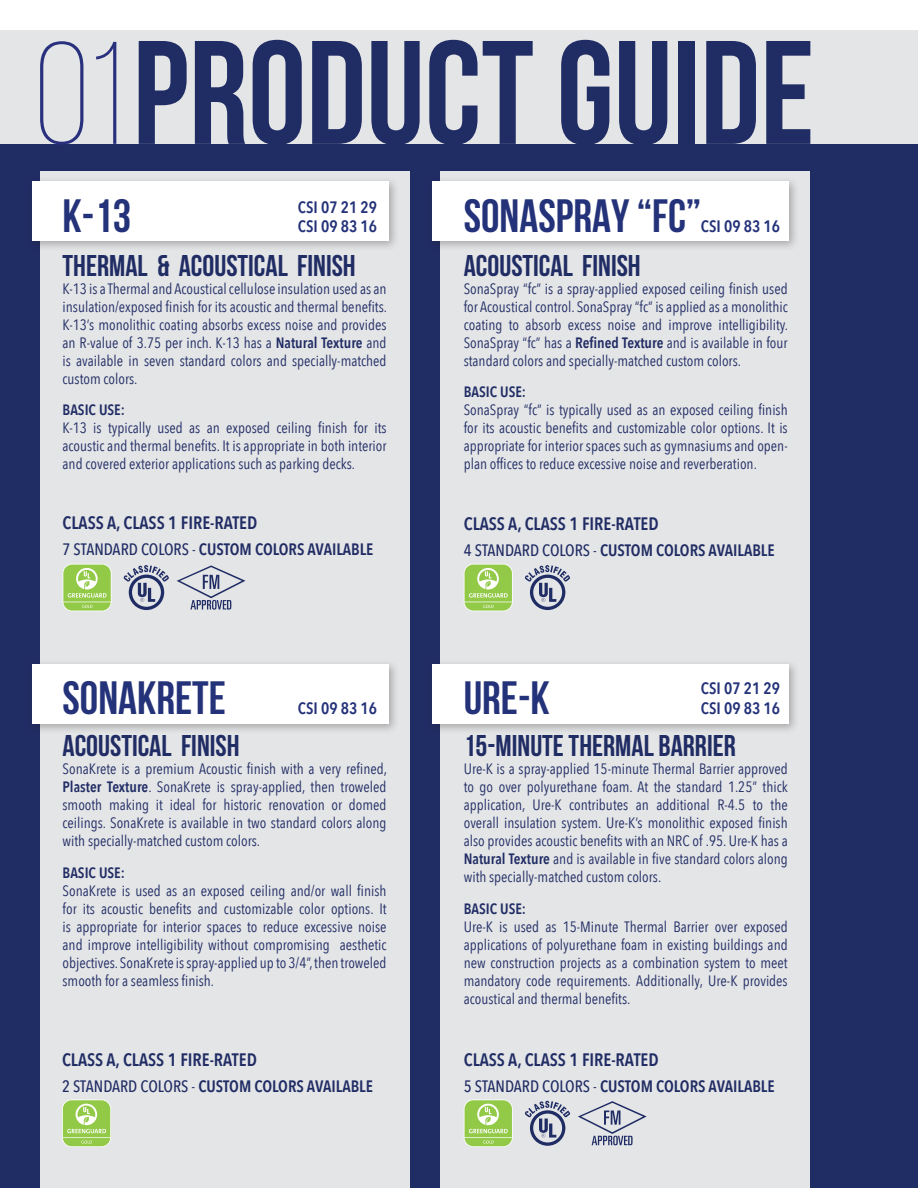
<style>
.page{position:relative;width:918px;height:1188px;background:#fff}
.page>*{position:absolute;margin:0;border:0;box-sizing:border-box;transform-origin:0 0}
.t1{font:700 147px "Bebas Neue";color:#202c64}
.t2{font:700 46.5px "Bebas Neue";color:#243279}
.t3{font:30px "Bebas Neue";color:#202c64}
.t4{font:600 18px "Avenir Next Condensed";color:#202c64}
.t5{font:600 16.5px "Avenir Next Condensed";color:#202c64}
.t6{font:600 16.5px "Avenir Next Condensed";color:#243279}
.t7{font:15px/18px "Avenir Next Condensed";color:#202c64;text-align:justify}
.t8{font:600 15px "Avenir Next Condensed";color:#202c64}
.s1{font-weight:300;font-size:145.5px;color:#29307d}
.s2{font-weight:600}
.s3{font-weight:500}
.s4{font-weight:400}
</style>
<div class="page">
<div style="left:0;top:144px;width:918px;height:1044px;background:#202c64"></div>
<div style="left:440px;top:171px;width:370px;height:1017px;background:#e4e5e7"></div>
<div style="left:40px;top:171px;width:370px;height:1017px;background:#e4e5e7"></div>
<div style="left:0;top:30px;width:918px;height:114px;background:#e4e5e7"></div>
<div style="left:27px;top:176px;width:373px;height:76px;background:#231f20;opacity:.31"></div>
<div style="left:32px;top:182px;width:357px;height:59px;background:#fff"></div>
<div style="left:27px;top:659px;width:373px;height:75px;background:#231f20;opacity:.31"></div>
<div style="left:32px;top:664px;width:357px;height:60px;background:#fff"></div>
<div style="left:427px;top:176px;width:372px;height:76px;background:#231f20;opacity:.31"></div>
<div style="left:432px;top:182px;width:357px;height:59px;background:#fff"></div>
<div style="left:427px;top:659px;width:372px;height:75px;background:#231f20;opacity:.31"></div>
<div style="left:432px;top:664px;width:357px;height:60px;background:#fff"></div>
<svg style="left:177px;top:565px;width:68px;height:45px"></svg>
<svg style="left:63px;top:564px;width:49px;height:47px;background:#aad470"></svg>
<svg style="left:123px;top:565px;width:46px;height:45px"></svg>
<svg style="left:464px;top:564px;width:49px;height:47px;background:#aad470"></svg>
<svg style="left:525px;top:565px;width:45px;height:45px"></svg>
<svg style="left:62px;top:1100px;width:49px;height:47px;background:#aad470"></svg>
<svg style="left:578px;top:1101px;width:69px;height:44px"></svg>
<svg style="left:464px;top:1100px;width:49px;height:47px;background:#aad470"></svg>
<svg style="left:525px;top:1101px;width:45px;height:45px"></svg>
<h1 class="t1" style="left:34px;top:12px;width:782px"><span class="s1">01</span>PRODUCT GUIDE</h1>
<h2 class="t2" style="left:63px;top:191px;width:70px">K-13</h2>
<h2 class="t2" style="left:464px;top:191px;width:239px">SONASPRAY “FC”</h2>
<p class="t6" style="left:298px;top:192px;width:81px">CSI 07 21 29</p>
<p class="t6" style="left:298px;top:212px;width:81px">CSI 09 83 16</p>
<p class="t6" style="left:701px;top:212px;width:81px">CSI 09 83 16</p>
<h3 class="t3" style="left:63px;top:249px;width:295px">THERMAL &amp; ACOUSTICAL FINISH</h3>
<p class="t7" style="left:63px;top:279px;width:326px">K-13 is a Thermal and Acoustical cellulose insulation used as an insulation/exposed finish for its acoustic and thermal benefits.<br>K-13’s monolithic coating absorbs excess noise and provides an R-value of 3.75 per inch. K-13 has a <span class="s2">Natural Texture</span> and is available in seven standard colors and specially-matched custom colors.</p>
<p class="t8" style="left:63px;top:397px;width:64px">BASIC USE:</p>
<p class="t7" style="left:63px;top:418px;width:326px">K-13 is typically used as an exposed ceiling finish for its acoustic and thermal benefits. It is appropriate in both interior and covered exterior applications such as parking decks.</p>
<p class="t4" style="left:63px;top:507px;width:196px">CLASS A, CLASS 1 FIRE-RATED</p>
<p class="t5" style="left:63px;top:535px;width:312px"><span class="s3">7 STANDARD COLORS</span> <span class="s4">-</span> CUSTOM COLORS AVAILABLE</p>
<h3 class="t3" style="left:464px;top:249px;width:178px">ACOUSTICAL FINISH</h3>
<p class="t7" style="left:464px;top:279px;width:326px">SonaSpray “fc” is a spray-applied exposed ceiling finish used for Acoustical control. SonaSpray “fc” is applied as a monolithic coating to absorb excess noise and improve intelligibility.<br>SonaSpray “fc” has a <span class="s2">Refined Texture</span> and is available in four standard colors and specially-matched custom colors.</p>
<p class="t8" style="left:464px;top:379px;width:64px">BASIC USE:</p>
<p class="t7" style="left:464px;top:400px;width:326px">SonaSpray “fc” is typically used as an exposed ceiling finish for its acoustic benefits and customizable color options. It is appropriate for interior spaces such as gymnasiums and open&shy;plan offices to reduce excessive noise and reverberation.</p>
<p class="t4" style="left:464px;top:508px;width:196px">CLASS A, CLASS 1 FIRE-RATED</p>
<p class="t5" style="left:464px;top:536px;width:312px"><span class="s3">4 STANDARD COLORS</span> <span class="s4">-</span> CUSTOM COLORS AVAILABLE</p>
<h2 class="t2" style="left:63px;top:672px;width:165px">SONAKRETE</h2>
<h2 class="t2" style="left:464px;top:672px;width:88px">URE-K</h2>
<p class="t6" style="left:701px;top:674px;width:81px">CSI 07 21 29</p>
<p class="t6" style="left:298px;top:694px;width:81px">CSI 09 83 16</p>
<p class="t6" style="left:701px;top:694px;width:81px">CSI 09 83 16</p>
<h3 class="t3" style="left:63px;top:729px;width:178px">ACOUSTICAL FINISH</h3>
<p class="t7" style="left:63px;top:759px;width:326px">SonaKrete is a premium Acoustic finish with a very refined, <span class="s2">Plaster Texture</span>. SonaKrete is spray-applied, then troweled smooth making it ideal for historic renovation or domed ceilings. SonaKrete is available in two standard colors along with specially-matched custom colors.</p>
<p class="t8" style="left:63px;top:859px;width:64px">BASIC USE:</p>
<p class="t7" style="left:63px;top:881px;width:326px">SonaKrete is used as an exposed ceiling and/or wall finish for its acoustic benefits and customizable color options. It is appropriate for interior spaces to reduce excessive noise and improve intelligibility without compromising aesthetic objectives. SonaKrete is spray-applied up to 3/4”, then troweled smooth for a seamless finish.</p>
<p class="t4" style="left:62px;top:1044px;width:196px">CLASS A, CLASS 1 FIRE-RATED</p>
<p class="t5" style="left:62px;top:1072px;width:312px"><span class="s3">2 STANDARD COLORS</span> <span class="s4">-</span> CUSTOM COLORS AVAILABLE</p>
<h3 class="t3" style="left:464px;top:729px;width:274px">15-MINUTE THERMAL BARRIER</h3>
<p class="t7" style="left:464px;top:759px;width:326px">Ure-K is a spray-applied 15-minute Thermal Barrier approved to go over polyurethane foam. At the standard 1.25” thick application, Ure-K contributes an additional R-4.5 to the overall insulation system. Ure-K’s monolithic exposed finish also provides acoustic benefits with an NRC of .95. Ure-K has a <span class="s2">Natural Texture</span> and is available in five standard colors along with specially-matched custom colors.</p>
<p class="t8" style="left:464px;top:895px;width:64px">BASIC USE:</p>
<p class="t7" style="left:464px;top:917px;width:326px">Ure-K is used as 15-Minute Thermal Barrier over exposed applications of polyurethane foam in existing buildings and new construction projects as a combination system to meet mandatory code requirements. Additionally, Ure-K provides acoustical and thermal benefits.</p>
<p class="t4" style="left:464px;top:1044px;width:196px">CLASS A, CLASS 1 FIRE-RATED</p>
<p class="t5" style="left:464px;top:1072px;width:312px"><span class="s3">5 STANDARD COLORS</span> <span class="s4">-</span> CUSTOM COLORS AVAILABLE</p>
</div>
